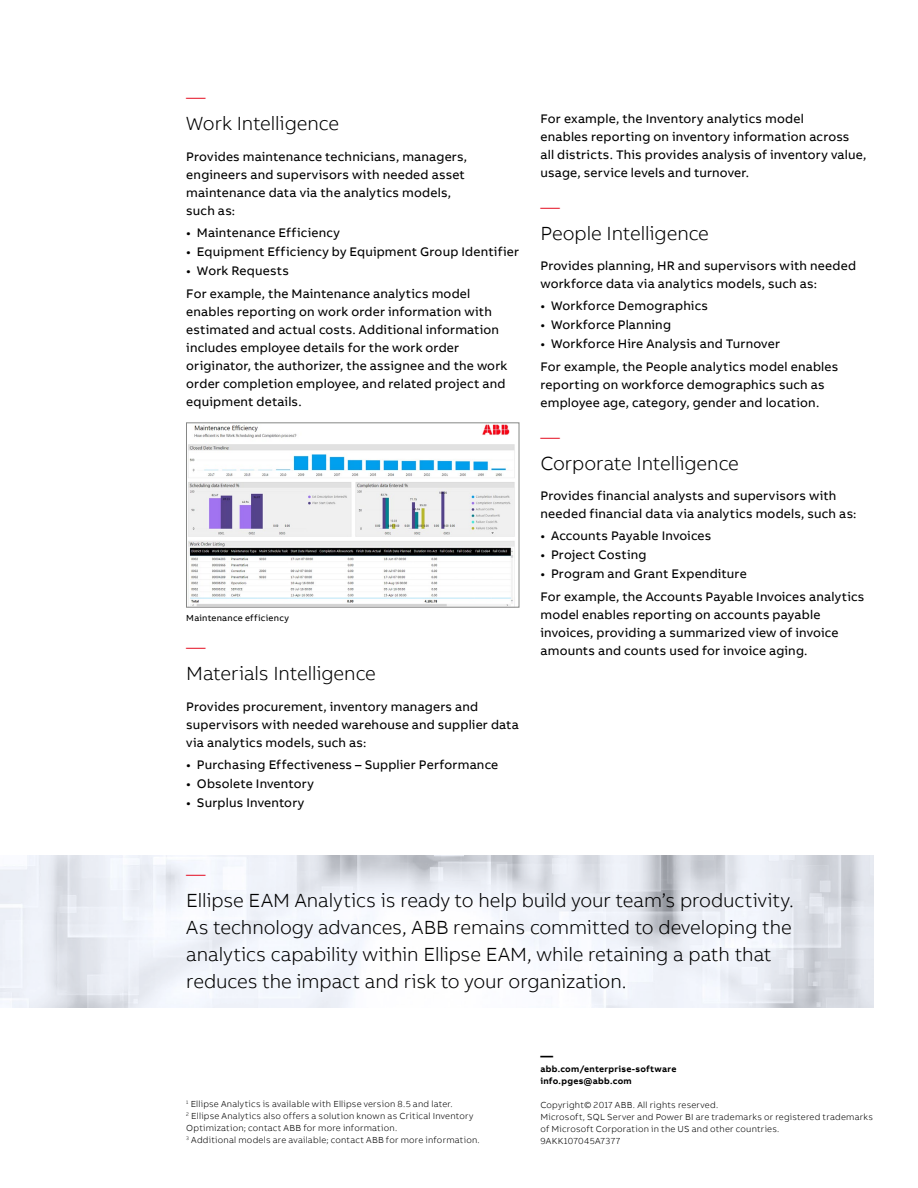
<style>
.page{position:relative;width:918px;height:1188px;background:#fff}
.page>*{position:absolute;margin:0;border:0;box-sizing:border-box;transform-origin:0 0}
.Lead_13pt_18pt{font:300 19.5px/27px "AB Bvoice";letter-spacing:-.005em;color:#000}
.Copytext_8_5pt_12pt{font:12.75px/18px "AB Bvoice";letter-spacing:.015em;color:#000}
.Contact_8_5pt_12pt{font:700 12.75px "AB Bvoice";color:#000}
.Additional_Informati{font:300 9px/12px "AB Bvoice";letter-spacing:.025em;color:#000}
.Additional_Informati-2{font:700 9px "AB Bvoice";letter-spacing:.03em;color:#000}
.Caption_6pt_8pt{font:9px "AB Bvoice";letter-spacing:.025em;color:#000}
.s1{color:#e30015}
</style>
<div class="page">
<img style="left:188px;top:425px;width:327px;height:180px">
<img style="left:0;top:855px;width:873px;height:153px">
<p class="Lead_13pt_18pt" style="left:186px;top:83px;width:154px"><span class="s1">—<br></span>Work Intelligence</p>
<p class="Copytext_8_5pt_12pt" style="left:186px;top:147px;width:282px">Provides maintenance technicians, managers, engineers and supervisors with needed asset maintenance data via the analytics models, such as:</p>
<p class="Copytext_8_5pt_12pt" style="left:186px;top:224px;width:155px">• Maintenance Efficiency</p>
<p class="Copytext_8_5pt_12pt" style="left:186px;top:242px;width:334px">• Equipment Efficiency by Equipment Group Identifier</p>
<p class="Copytext_8_5pt_12pt" style="left:186px;top:261px;width:104px">• Work Requests</p>
<p class="Copytext_8_5pt_12pt" style="left:186px;top:284px;width:323px">For example, the Maintenance analytics model enables reporting on work order information with estimated and actual costs. Additional information includes employee details for the work order originator, the authorizer, the assignee and the work order completion employee, and related project and equipment details.</p>
<p class="Caption_6pt_8pt" style="left:186px;top:613px;width:104px">Maintenance efficiency</p>
<p class="Lead_13pt_18pt" style="left:186px;top:633px;width:191px"><span class="s1">—<br></span>Materials Intelligence</p>
<p class="Copytext_8_5pt_12pt" style="left:186px;top:697px;width:334px">Provides procurement, inventory managers and supervisors with needed warehouse and supplier data via analytics models, such as:</p>
<p class="Copytext_8_5pt_12pt" style="left:186px;top:756px;width:314px">• Purchasing Effectiveness – Supplier Performance</p>
<p class="Copytext_8_5pt_12pt" style="left:186px;top:775px;width:129px">• Obsolete Inventory</p>
<p class="Copytext_8_5pt_12pt" style="left:186px;top:793px;width:120px">• Surplus Inventory</p>
<p class="Copytext_8_5pt_12pt" style="left:540px;top:110px;width:328px">For example, the Inventory analytics model<br>enables reporting on inventory information across<br>all districts. This provides analysis of inventory value, usage, service levels and turnover.</p>
<p class="Lead_13pt_18pt" style="left:540px;top:192px;width:170px"><span class="s1">—<br></span>People Intelligence</p>
<p class="Copytext_8_5pt_12pt" style="left:540px;top:257px;width:317px">Provides planning, HR and supervisors with needed workforce data via analytics models, such as:</p>
<p class="Copytext_8_5pt_12pt" style="left:540px;top:297px;width:169px">• Workforce Demographics</p>
<p class="Copytext_8_5pt_12pt" style="left:540px;top:316px;width:132px">• Workforce Planning</p>
<p class="Copytext_8_5pt_12pt" style="left:540px;top:335px;width:241px">• Workforce Hire Analysis and Turnover</p>
<p class="Copytext_8_5pt_12pt" style="left:540px;top:358px;width:299px">For example, the People analytics model enables reporting on workforce demographics such as employee age, category, gender and location.</p>
<p class="Lead_13pt_18pt" style="left:540px;top:423px;width:200px"><span class="s1">—<br></span>Corporate Intelligence</p>
<p class="Copytext_8_5pt_12pt" style="left:540px;top:487px;width:318px">Provides financial analysts and supervisors with needed financial data via analytics models, such as:</p>
<p class="Copytext_8_5pt_12pt" style="left:540px;top:527px;width:172px">• Accounts Payable Invoices</p>
<p class="Copytext_8_5pt_12pt" style="left:540px;top:546px;width:108px">• Project Costing</p>
<p class="Copytext_8_5pt_12pt" style="left:540px;top:565px;width:208px">• Program and Grant Expenditure</p>
<p class="Copytext_8_5pt_12pt" style="left:540px;top:588px;width:326px">For example, the Accounts Payable Invoices analytics model enables reporting on accounts payable invoices, providing a summarized view of invoice amounts and counts used for invoice aging.</p>
<p class="Lead_13pt_18pt" style="left:186px;top:860px;width:609px"><span class="s1">—<br></span>Ellipse EAM Analytics is ready to help build your team’s productivity.<br>As technology advances, ABB remains committed to developing the analytics capability within Ellipse EAM, while retaining a path that reduces the impact and risk to your organization.</p>
<p class="Additional_Informati" style="left:186px;top:1098px;width:268px"><sup>1</sup> Ellipse Analytics is available with Ellipse version 8.5 and later.</p>
<p class="Additional_Informati" style="left:186px;top:1110px;width:289px"><sup>2</sup> Ellipse Analytics also offers a solution known as Critical Inventory<br>Optimization; contact ABB for more information.</p>
<p class="Additional_Informati" style="left:186px;top:1134px;width:295px"><sup>3</sup> Additional models are available; contact ABB for more information.</p>
<p class="Contact_8_5pt_12pt" style="left:540px;top:1048px;width:14px">—</p>
<p class="Additional_Informati-2" style="left:540px;top:1063px;width:138px">abb.com/enterprise-software</p>
<p class="Additional_Informati-2" style="left:540px;top:1075px;width:93px">info.pges@abb.com</p>
<p class="Additional_Informati" style="left:540px;top:1099px;width:179px">Copyright© 2017 ABB. All rights reserved.</p>
<p class="Additional_Informati" style="left:540px;top:1111px;width:334px">Microsoft, SQL Server and Power BI are trademarks or registered trademarks of Microsoft Corporation in the US and other countries.</p>
<p class="Additional_Informati" style="left:540px;top:1135px;width:81px">9AKK107045A7377</p>
</div>
